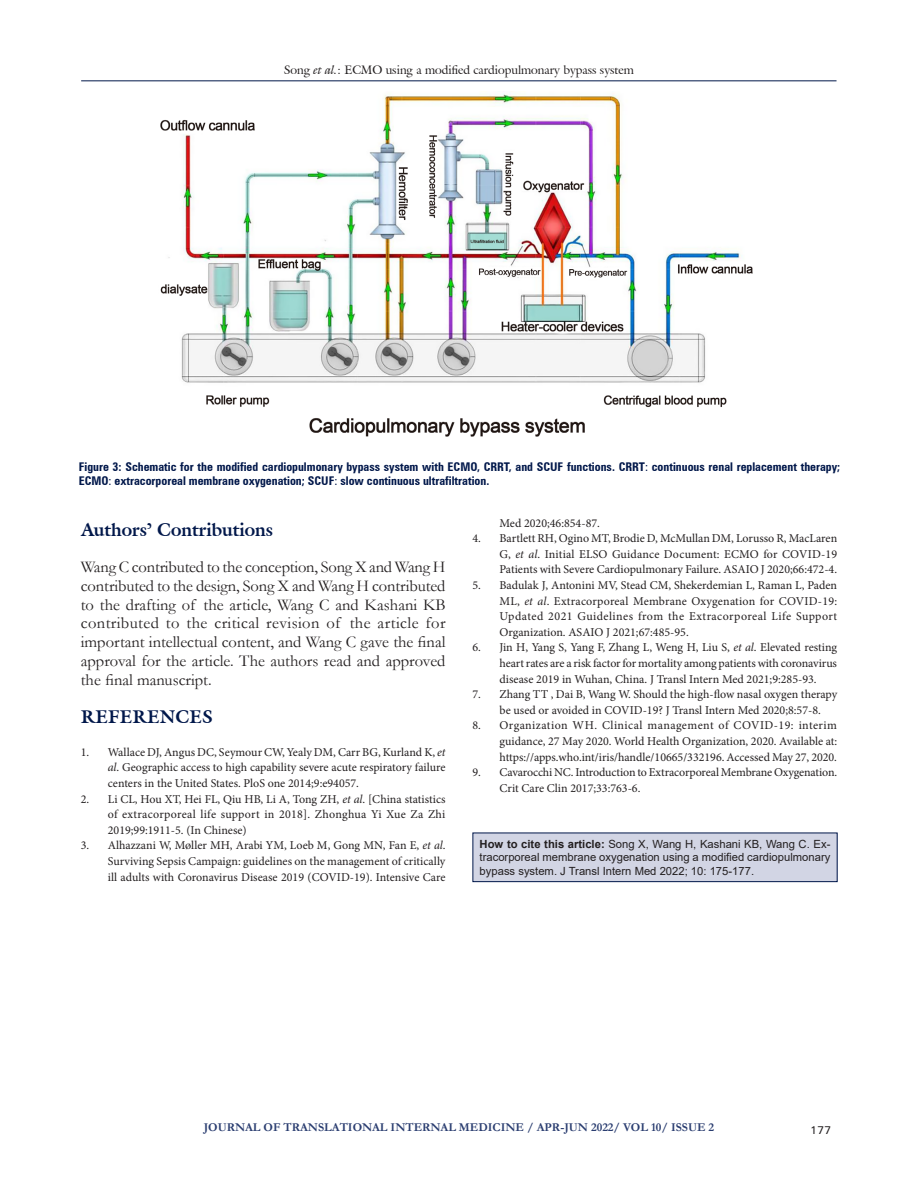
<style>
.page{position:relative;width:918px;height:1188px;background:#fff}
.page>*{position:absolute;margin:0;border:0;box-sizing:border-box;transform-origin:0 0}
.t1{font:700 18px "Galliard IT Cby BT";color:#00174a}
.TX{font:16.5px/18.8px "Garamond";color:#231f20;text-align:justify}
.References_text{font:12px/15.6px "Minion Pro";color:#231f20;text-align:justify}
.FGC{font:700 condensed 12px/14.4px "Zurich BT";color:#00174a}
.t2{font:700 12px "Garamond";color:#2a3d70}
.t3{font:12px "Galliard IT Cby BT";color:#231f20}
.HTC{font:11.25px/13.5px "Arial";color:#231f20;text-align:justify}
.t4{font:500 11.25px "Univers";color:#231f20}
.s1{font-style:italic}
.s2{font-weight:400}
.s3{font-weight:700}
</style>
<div class="page">
<hr style="left:81px;top:80px;width:756px;height:1px;background:#00174a">
<div style="left:473px;top:833px;width:364px;height:49px;background:#d2d5e4"></div>
<div style="left:472px;top:833px;width:366px;height:49px;border:1px solid #00174a"></div>
<img style="left:160px;top:91px;width:593px;height:346px">
<p class="t3" style="left:284px;top:62px;width:352px">Song <span class="s1">et al.</span>: ECMO using a modified cardiopulmonary bypass system</p>
<p class="FGC" style="left:79px;top:459px;width:763px">Figure 3: Schematic for the modified cardiopulmonary bypass system with ECMO, CRRT, and SCUF functions. CRRT<span class="s2">:</span> continuous renal replacement therapy;<br>ECMO<span class="s2">:</span> extracorporeal membrane oxygenation; SCUF<span class="s2">:</span> slow continuous ultrafiltration.</p>
<h1 class="t1" style="left:81px;top:518px;width:194px">Authors’ Contributions</h1>
<p class="TX" style="left:81px;top:557px;width:366px">Wang C contributed to the conception, Song X and Wang H contributed to the design, Song X and Wang H contributed to the drafting of the article, Wang C and Kashani KB contributed to the critical revision of the article for important intellectual content, and Wang C gave the final approval for the article. The authors read and approved the final manuscript.</p>
<h1 class="t1" style="left:81px;top:705px;width:134px">REFERENCES</h1>
<p class="References_text" style="left:108px;top:744px;width:339px;text-indent:-27px">1. Wallace DJ, Angus DC, Seymour CW, Yealy DM, Carr BG, Kurland K, <span class="s1">et al</span>. Geographic access to high capability severe acute respiratory failure centers in the United States. PloS one 2014;9:e94057.</p>
<p class="References_text" style="left:108px;top:791px;width:339px;text-indent:-27px">2. Li CL, Hou XT, Hei FL, Qiu HB, Li A, Tong ZH, <span class="s1">et al</span>. [China statistics of extracorporeal life support in 2018]. Zhonghua Yi Xue Za Zhi 2019;99:1911-5. (In Chinese)</p>
<p class="References_text" style="left:108px;top:838px;width:339px;text-indent:-27px">3. Alhazzani W, Møller MH, Arabi YM, Loeb M, Gong MN, Fan E, <span class="s1">et al</span>.<br>Surviving Sepsis Campaign: guidelines on the management of critically ill adults with Coronavirus Disease 2019 (COVID-19). Intensive Care</p>
<p class="References_text" style="left:500px;top:515px;width:102px">Med 2020;46:854-87.</p>
<p class="References_text" style="left:500px;top:531px;width:339px;text-indent:-27px">4. Bartlett RH, Ogino MT, Brodie D, McMullan DM, Lorusso R, MacLaren G, <span class="s1">et al</span>. Initial ELSO Guidance Document: ECMO for COVID-19<br>Patients with Severe Cardiopulmonary Failure. ASAIO J 2020;66:472-4.</p>
<p class="References_text" style="left:500px;top:577px;width:339px;text-indent:-27px">5. Badulak J, Antonini MV, Stead CM, Shekerdemian L, Raman L, Paden ML, <span class="s1">et al</span>. Extracorporeal Membrane Oxygenation for COVID-19:<br>Updated 2021 Guidelines from the Extracorporeal Life Support Organization. ASAIO J 2021;67:485-95.</p>
<p class="References_text" style="left:500px;top:640px;width:339px;text-indent:-27px">6. Jin H, Yang S, Yang F, Zhang L, Weng H, Liu S, <span class="s1">et al</span>. Elevated resting heart rates are a risk factor for mortality among patients with coronavirus disease 2019 in Wuhan, China. J Transl Intern Med 2021;9:285-93.</p>
<p class="References_text" style="left:500px;top:687px;width:339px;text-indent:-27px">7. Zhang TT , Dai B, Wang W. Should the high-flow nasal oxygen therapy be used or avoided in COVID-19? J Transl Intern Med 2020;8:57-8.</p>
<p class="References_text" style="left:500px;top:718px;width:339px;text-indent:-27px">8. Organization WH. Clinical management of COVID-19: interim guidance, 27 May 2020. World Health Organization, 2020. Available at: https://apps.who.int/iris/handle/10665/332196. Accessed May 27, 2020.</p>
<p class="References_text" style="left:500px;top:765px;width:339px;text-indent:-27px">9. Cavarocchi NC. Introduction to Extracorporeal Membrane Oxygenation.<br>Crit Care Clin 2017;33:763-6.</p>
<p class="HTC" style="left:480px;top:837px;width:352px"><span class="s3">How to cite this article:</span> Song X, Wang H, Kashani KB, Wang C. Ex&shy;tracorporeal membrane oxygenation using a modified cardiopulmonary bypass system. J Transl Intern Med 2022; 10: 175-177.</p>
<p class="t2" style="left:204px;top:1119px;width:512px">JOURNAL OF TRANSLATIONAL INTERNAL MEDICINE / APR-JUN 2022/ VOL 10/ ISSUE 2</p>
<p class="t4" style="left:810px;top:1123px;width:23px">177</p>
</div>
